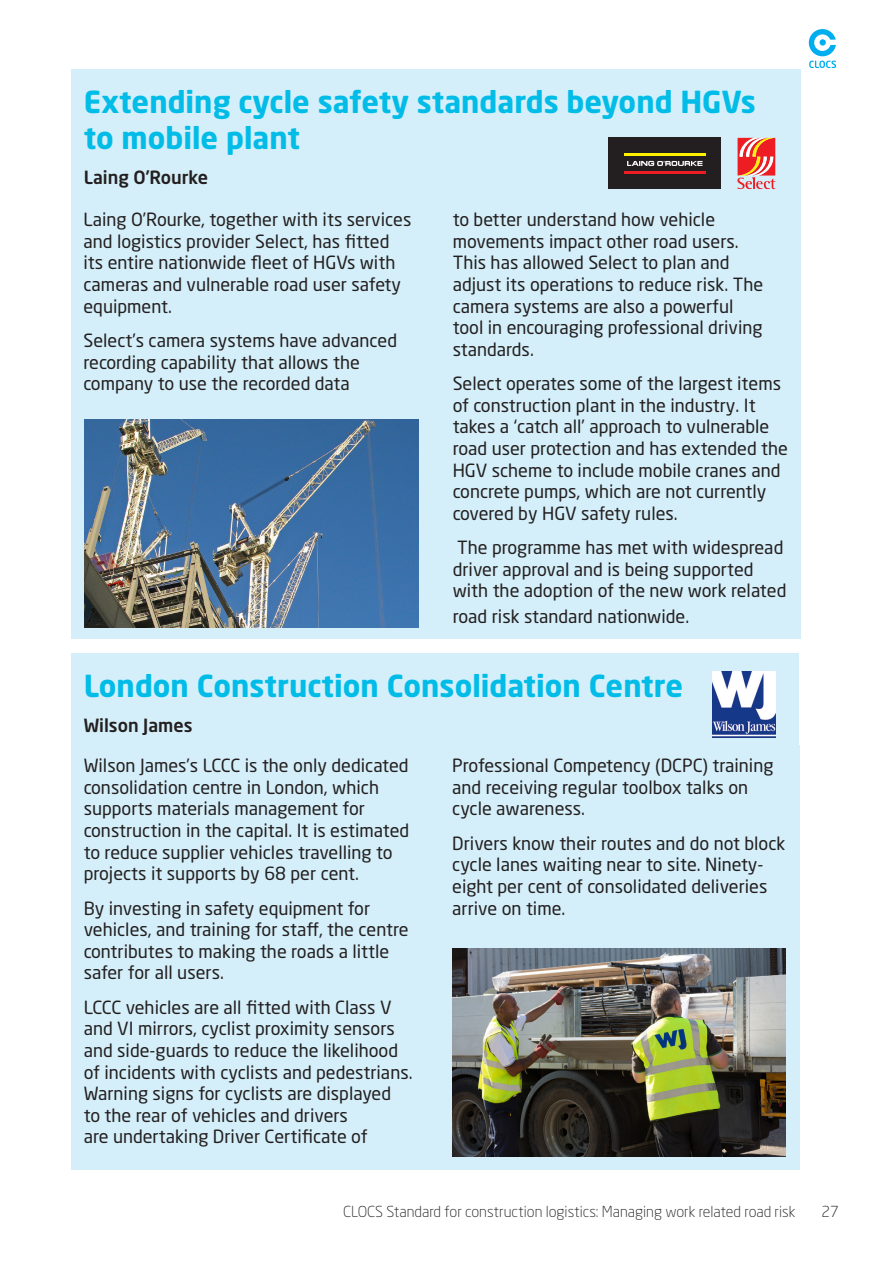
<style>
.page{position:relative;width:893px;height:1263px;background:#fff}
.page>*{position:absolute;margin:0;border:0;box-sizing:border-box;transform-origin:0 0}
.t1{font:700 30px/36px "Neo Sans Std";color:#02bce8}
.t2{font:18px/21.6px "Neo Sans Std";color:#231f20}
.t3{font:500 18px "Neo Sans Std";color:#231f20}
.t4{font:300 15px "Neo Sans Std";color:#231f20}
</style>
<div class="page">
<svg style="left:809px;top:29px;width:27px;height:39px"></svg>
<div style="left:71px;top:69px;width:730px;height:151px;background:#d4eff9"></div>
<div style="left:71px;top:200px;width:730px;height:439px;background:#d4eff9"></div>
<div style="left:609px;top:138px;width:112px;height:51px;background:#231f20"></div>
<svg style="left:627px;top:161px;width:75px;height:5px"></svg>
<hr style="left:624px;top:171px;width:81px;height:3px;background:#ee1d23">
<hr style="left:624px;top:153px;width:81px;height:3px;background:#fff101">
<svg style="left:737px;top:138px;width:38px;height:51px;background:#eb776d"></svg>
<img style="left:84px;top:419px;width:335px;height:209px">
<div style="left:71px;top:653px;width:728px;height:161px;background:#d4eff9"></div>
<div style="left:71px;top:746px;width:728px;height:424px;background:#d4eff9"></div>
<img style="left:713px;top:671px;width:63px;height:66px">
<img style="left:452px;top:948px;width:333px;height:208px">
<h1 class="t1" style="left:84px;top:83px;width:673px">Extending cycle safety standards beyond HGVs to mobile plant</h1>
<p class="t3" style="left:84px;top:166px;width:126px">Laing O’Rourke</p>
<p class="t2" style="left:83px;top:209px;width:329px">Laing O’Rourke, together with its services and logistics provider Select, has fitted its entire nationwide fleet of HGVs with cameras and vulnerable road user safety equipment.</p>
<p class="t2" style="left:83px;top:329px;width:315px">Select’s camera systems have advanced recording capability that allows the company to use the recorded data</p>
<p class="t2" style="left:453px;top:209px;width:312px">to better understand how vehicle movements impact other road users.<br>This has allowed Select to plan and adjust its operations to reduce risk. The camera systems are also a powerful tool in encouraging professional driving standards.</p>
<p class="t2" style="left:453px;top:373px;width:337px">Select operates some of the largest items of construction plant in the industry. It takes a ‘catch all’ approach to vulnerable road user protection and has extended the HGV scheme to include mobile cranes and concrete pumps, which are not currently covered by HGV safety rules.</p>
<p class="t2" style="left:453px;top:536px;width:335px">The programme has met with widespread driver approval and is being supported with the adoption of the new work related</p>
<p class="t2" style="left:453px;top:605px;width:238px">road risk standard nationwide.</p>
<h1 class="t1" style="left:84px;top:667px;width:601px">London Construction Consolidation Centre</h1>
<p class="t3" style="left:84px;top:713px;width:110px">Wilson James</p>
<p class="t2" style="left:84px;top:754px;width:327px">Wilson James’s LCCC is the only dedicated consolidation centre in London, which supports materials management for construction in the capital. It is estimated to reduce supplier vehicles travelling to projects it supports by 68 per cent.</p>
<p class="t2" style="left:84px;top:897px;width:326px">By investing in safety equipment for vehicles, and training for staff, the centre contributes to making the roads a little safer for all users.</p>
<p class="t2" style="left:84px;top:996px;width:330px">LCCC vehicles are all fitted with Class V and VI mirrors, cyclist proximity sensors and side-guards to reduce the likelihood of incidents with cyclists and pedestrians.<br>Warning signs for cyclists are displayed<br>to the rear of vehicles and drivers<br>are undertaking Driver Certificate of</p>
<p class="t2" style="left:452px;top:754px;width:323px">Professional Competency (DCPC) training and receiving regular toolbox talks on cycle awareness.</p>
<p class="t2" style="left:452px;top:832px;width:335px">Drivers know their routes and do not block cycle lanes waiting near to site. Ninety&shy;eight per cent of consolidated deliveries arrive on time.</p>
<p class="t4" style="left:343px;top:1202px;width:454px">CLOCS Standard for construction logistics: Managing work related road risk</p>
<p class="t4" style="left:821px;top:1202px;width:19px">27</p>
</div>
